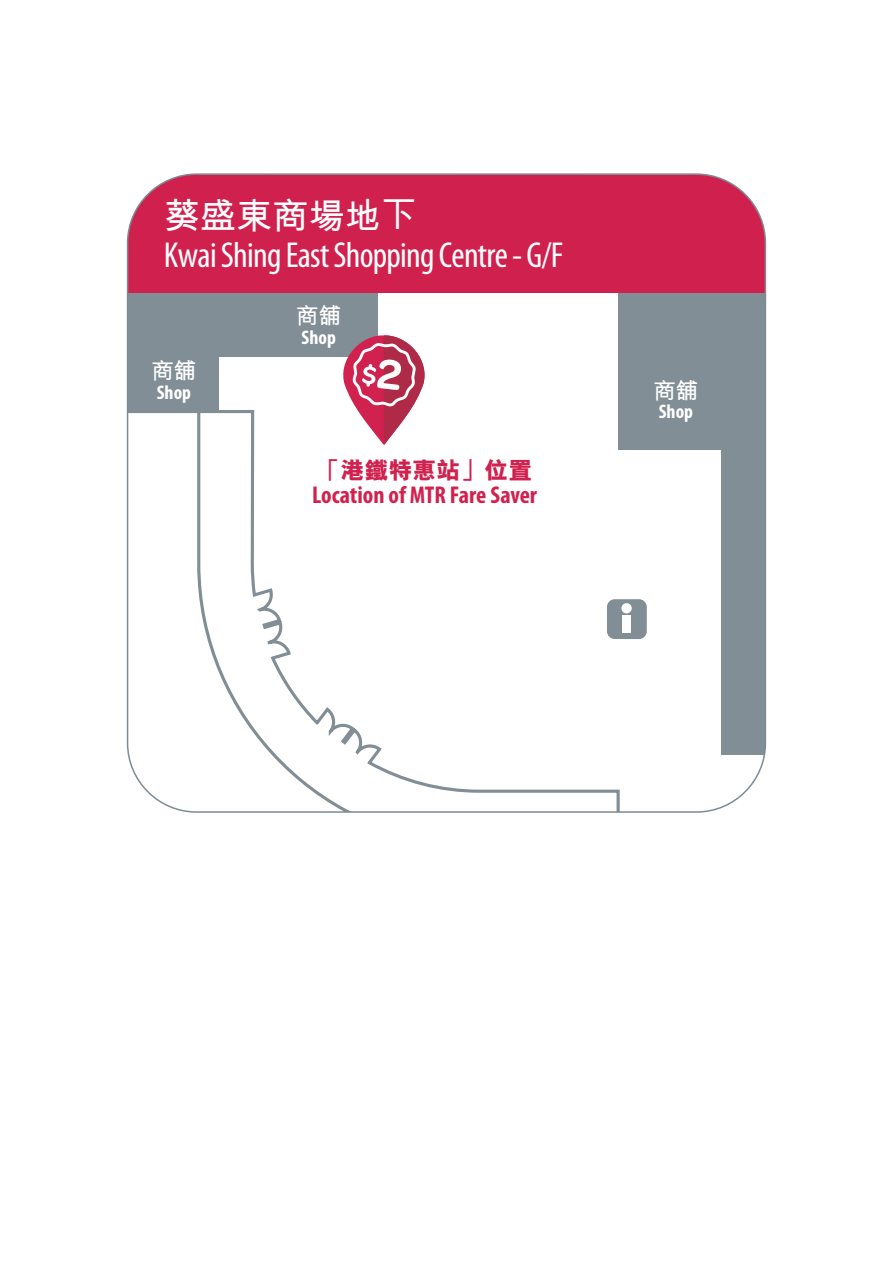
<style>
.page{position:relative;width:893px;height:1263px;background:#fff}
.page>*{position:absolute;margin:0;border:0;box-sizing:border-box;transform-origin:0 0}
.t1{font:condensed 36.15px "Myriad Pro";letter-spacing:-.02em;color:#fff}
.t2{font:700 36.15px "M Hei HK";color:#fff}
.t3{font:700 condensed 24.3px "Myriad Pro";color:#d1214e}
.t4{font:800 24px "M Hei HK";color:#d1214e}
.t5{font:700 22.5px "M Hei HK";color:#fff}
.t6{font:700 condensed 19.8px "Myriad Pro";color:#fff}
</style>
<div class="page">
<svg style="left:128px;top:292px;width:637px;height:520px"></svg>
<div style="left:128px;top:272px;width:91px;height:140px;background:#828e96"></div>
<div style="left:607px;top:599px;width:40px;height:40px;background:#828e96;border-radius:8px"></div>
<div style="left:621px;top:603px;width:11px;height:10px;background:#fff;border-radius:50%"></div>
<div style="left:622px;top:615px;width:9px;height:18px;background:#fff"></div>
<div style="left:189px;top:190px;width:189px;height:167px;background:#828e96"></div>
<div style="left:618px;top:281px;width:147px;height:169px;background:#828e96"></div>
<div style="left:721px;top:434px;width:44px;height:321px;background:#828e96"></div>
<div style="left:128px;top:174px;width:637px;height:118px;background:#d0214e"></div>
<svg style="left:338px;top:335px;width:91px;height:109px"></svg>
<p class="t2" style="left:164px;top:190px;width:255px">葵盛東商場地下</p>
<p class="t1" style="left:164px;top:233px;width:401px">Kwai Shing East Shopping Centre - G/F</p>
<p class="t5" style="left:151px;top:354px;width:47px">商舖</p>
<p class="t6" style="left:157px;top:380px;width:36px">Shop</p>
<p class="t5" style="left:296px;top:300px;width:47px">商舖</p>
<p class="t6" style="left:302px;top:325px;width:36px">Shop</p>
<p class="t4" style="left:317px;top:454px;width:217px">「港鐵特惠站」位置</p>
<p class="t3" style="left:312px;top:480px;width:226px">Location of MTR Fare Saver</p>
<p class="t5" style="left:653px;top:374px;width:47px">商舖</p>
<p class="t6" style="left:659px;top:399px;width:36px">Shop</p>
</div>
